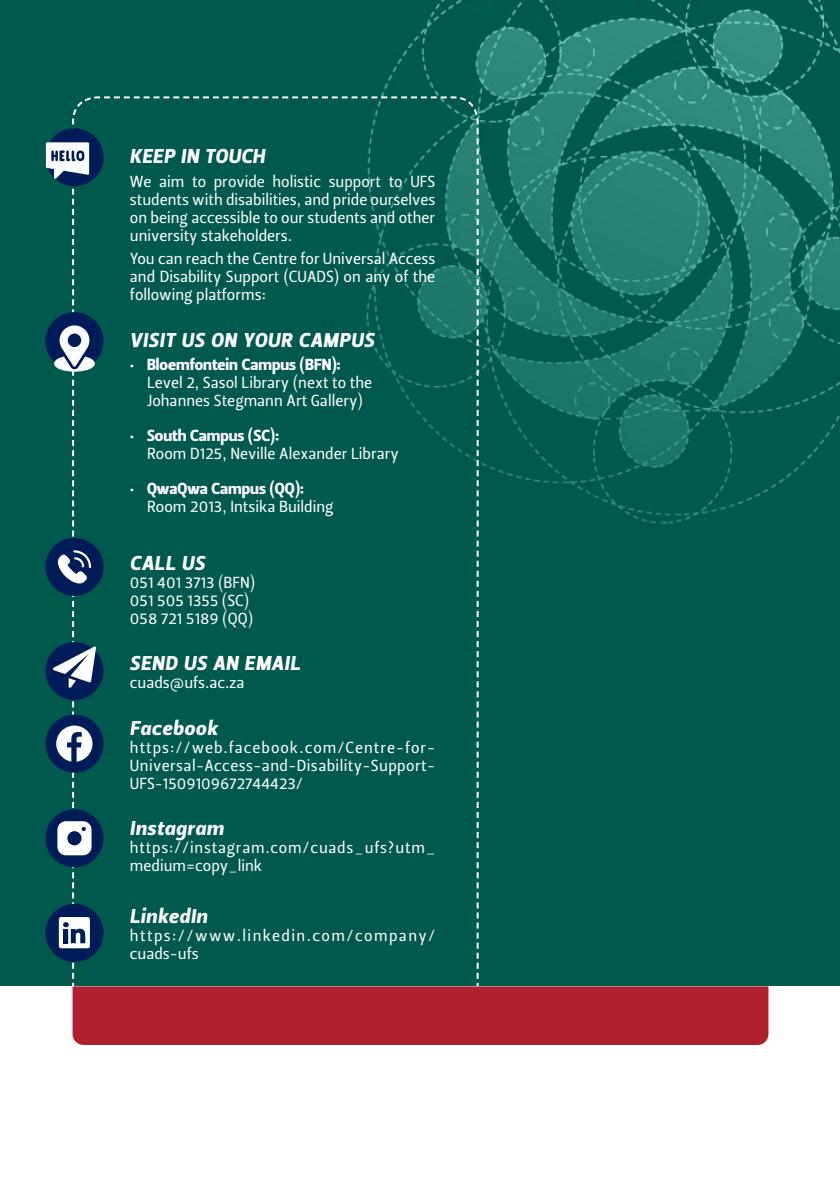
<style>
.page{position:relative;width:840px;height:1191px;background:#fff}
.page>*{position:absolute;margin:0;border:0;box-sizing:border-box;transform-origin:0 0}
.t1{font:20px "Leitura Sans Italic 4";letter-spacing:.04em;color:#fff}
.t2{font:16px/18px "Leitura Sans Grot 2";color:#fff;text-align:justify}
.t3{font:16px "Leitura Sans Grot 4";color:#fff}
.t4{font:16px/18px "Leitura Sans Grot 2";letter-spacing:.045em;color:#fff}
.t5{font:16px/18px "Leitura Sans Grot 2";letter-spacing:.085em;color:#fff}
</style>
<div class="page">
<div style="left:0;top:0;width:839px;height:986px;background:#00594d"></div>
<img style="left:381px;top:0;width:458px;height:524px">
<svg style="left:72px;top:95px;width:407px;height:891px"></svg>
<div style="left:103px;top:986px;width:665px;height:59px;background:#b01f2d"></div>
<svg style="left:45px;top:128px;width:58px;height:917px"></svg>
<p class="t1" style="left:130px;top:142px;width:136px">KEEP IN TOUCH</p>
<p class="t2" style="left:130px;top:172px;width:307px">We aim to provide holistic support to UFS students with disabilities, and pride ourselves on being accessible to our students and other university stakeholders.</p>
<p class="t2" style="left:130px;top:250px;width:307px">You can reach the Centre for Universal Access and Disability Support (CUADS) on any of the following platforms:</p>
<p class="t1" style="left:130px;top:326px;width:23px">VISIT</p>
<p class="t1" style="left:181px;top:326px;width:171px">US ON YOUR CAMPUS</p>
<p class="t3" style="left:130px;top:354px;width:212px">• Bloemfontein Campus (BFN):</p>
<p class="t2" style="left:147px;top:374px;width:227px">Level 2, Sasol Library (next to the<br>Johannes Stegmann Art Gallery)</p>
<p class="t3" style="left:130px;top:425px;width:151px">• South Campus (SC):</p>
<p class="t2" style="left:147px;top:445px;width:253px">Room D125, Neville Alexander Library</p>
<p class="t3" style="left:130px;top:478px;width:176px">• QwaQwa Campus (QQ):</p>
<p class="t2" style="left:147px;top:498px;width:188px">Room 2013, Intsika Building</p>
<p class="t1" style="left:130px;top:549px;width:65px">CALL US</p>
<p class="t2" style="left:130px;top:574px;width:126px;text-align:left">051 401 3713 (BFN)<br>051 505 1355 (SC)<br>058 721 5189 (QQ)</p>
<p class="t1" style="left:130px;top:650px;width:25px">SEND</p>
<p class="t1" style="left:184px;top:650px;width:118px">US AN EMAIL</p>
<p class="t2" style="left:130px;top:674px;width:116px">cuads@ufs.ac.za</p>
<p class="t1" style="left:130px;top:714px;width:89px">FACEBOOK</p>
<p class="t2" style="left:130px;top:738px;width:306px">https://web.facebook.com/Centre-for-Universal-Access-and-Disability-Support-UFS-1509109672744423/</p>
<p class="t1" style="left:130px;top:814px;width:93px">INSTAGRAM</p>
<p class="t4" style="left:130px;top:839px;width:307px">https://instagram.com/cuads_ufs?utm_ medium=copy_link</p>
<p class="t1" style="left:130px;top:903px;width:79px">LINKEDIN</p>
<p class="t5" style="left:130px;top:927px;width:307px">https://www.linkedin.com/company/ cuads-ufs</p>
</div>
